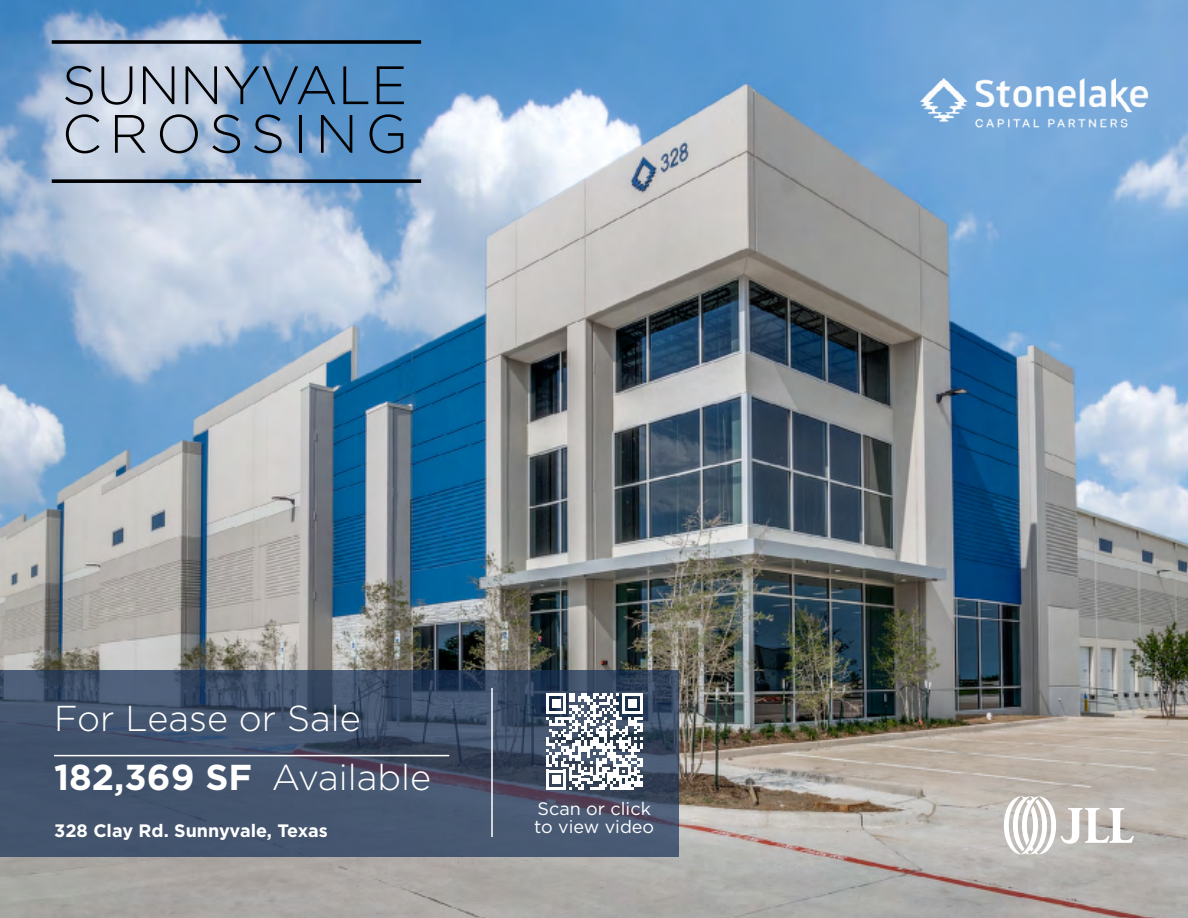
<style>
.page{position:relative;width:1188px;height:918px;background:#fff}
.page>*{position:absolute;margin:0;border:0;box-sizing:border-box;transform-origin:0 0}
.t1{font:300 53.85px/48.6px "Gotham";color:#000}
.t2{font:300 36px/58.5px "Gotham";color:#fff}
.t3{font:700 18px "Gotham";color:#fff}
.t4{font:18px/18px "Gotham";color:#fff}
.s1{font-weight:700}
</style>
<div class="page">
<img style="left:0;top:0;width:1188px;height:918px">
<svg style="left:0;top:670px;width:679px;height:186px;fill:#44556e"></svg>
<hr style="left:54px;top:755px;width:395px;height:1px;background:#fff">
<img style="left:920px;top:49px;width:229px;height:105px">
<svg style="left:52px;top:40px;width:369px;height:4px"></svg>
<svg style="left:52px;top:179px;width:369px;height:4px"></svg>
<hr style="left:491px;top:688px;width:2px;height:149px;background:#fff">
<svg style="left:546px;top:693px;width:97px;height:97px"></svg>
<svg style="left:1004px;top:796px;width:130px;height:58px"></svg>
<h1 class="t1" style="left:62px;top:60px;width:347px">SUNNYVALE<br>CROSSING</h1>
<p class="t2" style="left:54px;top:689px;width:379px">For Lease or Sale<br><span class="s1">182,369 SF</span> Available</p>
<p class="t3" style="left:54px;top:819px;width:275px">328 Clay Rd. Sunnyvale, Texas</p>
<p class="t4" style="left:534px;top:800px;width:121px">Scan or click to view video</p>
</div>
